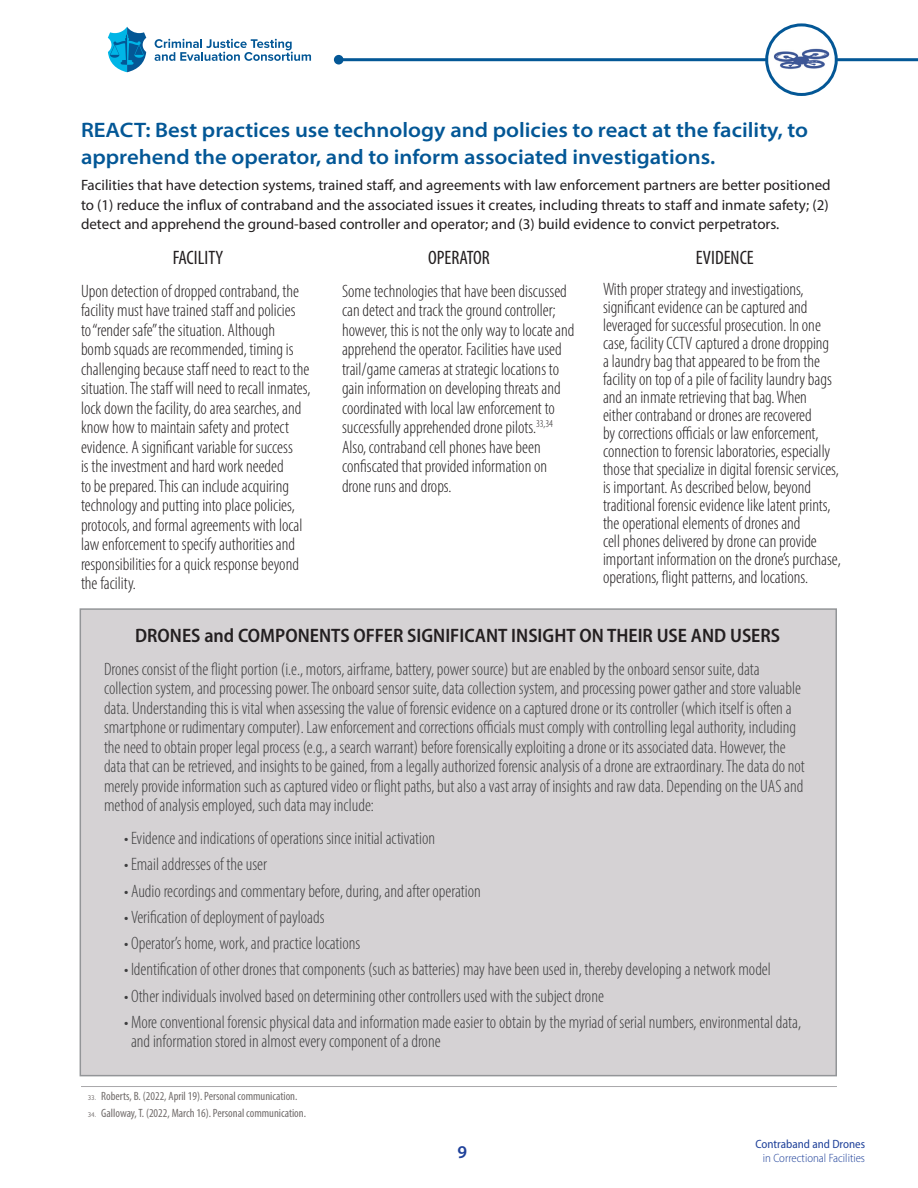
<style>
.page{position:relative;width:918px;height:1188px;background:#fff}
.page>*{position:absolute;margin:0;border:0;box-sizing:border-box;transform-origin:0 0}
.t1{font:600 semi-expanded 21px/27px "Myriad Pro";color:#035796}
.t2{font:600 semi-condensed 19.5px "Myriad Pro";color:#231f20}
.t3{font:condensed 19.5px "Myriad Pro";color:#231f20}
.t4{font:300 condensed 18px/19.5px "Myriad Pro";color:#231f20}
.t5{font:300 condensed 18px/19.5px "Myriad Pro";color:#3e3e3f}
.t6{font:600 18px "Myriad Pro";color:#1f419a}
.t7{font:15px/19.5px "Myriad Pro";color:#231f20}
.t8{font:condensed 12px "Myriad Pro";color:#726d6c}
.t9{font:300 semi-condensed 12px "Myriad Pro";color:#1f419a}
.t10{font:semi-condensed 12px "Myriad Pro";color:#1f419a}
.s1{font-family:"Gill Sans Nova";font-stretch:normal;font-size:7.05px}
</style>
<div class="page">
<hr style="left:339px;top:58px;width:579px;height:3px;background:#035796">
<div style="left:334px;top:55px;width:10px;height:10px;background:#035796;border-radius:50%"></div>
<svg style="left:155px;top:39px;width:156px;height:22px"></svg>
<svg style="left:108px;top:27px;width:38px;height:45px"></svg>
<img style="left:767px;top:25px;width:69px;height:69px;border-radius:35px">
<div style="left:765px;top:23px;width:73px;height:73px;border:3px solid #035796;border-radius:50%"></div>
<hr style="left:81px;top:1086px;width:756px;height:1px;background:#a9a8aa">
<div style="left:80px;top:608px;width:757px;height:468px;background:#d5d2d4;border:2px solid #939598"></div>
<h3 class="t1" style="left:81px;top:116px;width:729px">REACT: Best practices use technology and policies to react at the facility, to apprehend the operator, and to inform associated investigations.</h3>
<p class="t7" style="left:81px;top:175px;width:751px">Facilities that have detection systems, trained staff, and agreements with law enforcement partners are better positioned to (1) reduce the influx of contraband and the associated issues it creates, including threats to staff and inmate safety; (2) detect and apprehend the ground-based controller and operator; and (3) build evidence to convict perpetrators.</p>
<h4 class="t3" style="left:173px;top:245px;width:52px">FACILITY</h4>
<p class="t4" style="left:81px;top:281px;width:231px">Upon detection of dropped contraband, the facility must have trained staff and policies<br>to “render safe” the situation. Although<br>bomb squads are recommended, timing is challenging because staff need to react to the situation. The staff will need to recall inmates, lock down the facility, do area searches, and know how to maintain safety and protect evidence. A significant variable for success<br>is the investment and hard work needed<br>to be prepared. This can include acquiring technology and putting into place policies, protocols, and formal agreements with local law enforcement to specify authorities and responsibilities for a quick response beyond the facility.</p>
<h4 class="t3" style="left:428px;top:245px;width:63px">OPERATOR</h4>
<p class="t4" style="left:342px;top:281px;width:234px">Some technologies that have been discussed can detect and track the ground controller; however, this is not the only way to locate and apprehend the operator. Facilities have used trail/game cameras at strategic locations to gain information on developing threats and coordinated with local law enforcement to successfully apprehended drone pilots.<sup>33,34<br></sup>Also, contraband cell phones have been confiscated that provided information on drone runs and drops.</p>
<h4 class="t3" style="left:696px;top:245px;width:59px">EVIDENCE</h4>
<p class="t4" style="left:603px;top:280px;width:239px;line-height:18px">With proper strategy and investigations, significant evidence can be captured and leveraged for successful prosecution. In one case, facility CCTV captured a drone dropping<br>a laundry bag that appeared to be from the facility on top of a pile of facility laundry bags and an inmate retrieving that bag. When either contraband or drones are recovered<br>by corrections officials or law enforcement, connection to forensic laboratories, especially those that specialize in digital forensic services, is important. As described below, beyond traditional forensic evidence like latent prints, the operational elements of drones and<br>cell phones delivered by drone can provide important information on the drone’s purchase, operations, flight patterns, and locations.</p>
<h4 class="t2" style="left:135px;top:623px;width:646px">DRONES and COMPONENTS OFFER SIGNIFICANT INSIGHT ON THEIR USE AND USERS</h4>
<p class="t5" style="left:104px;top:659px;width:702px">Drones consist of the flight portion (i.e., motors, airframe, battery, power source) but are enabled by the onboard sensor suite, data collection system, and processing power. The onboard sensor suite, data collection system, and processing power gather and store valuable data. Understanding this is vital when assessing the value of forensic evidence on a captured drone or its controller (which itself is often a smartphone or rudimentary computer). Law enforcement and corrections officials must comply with controlling legal authority, including the need to obtain proper legal process (e.g., a search warrant) before forensically exploiting a drone or its associated data. However, the data that can be retrieved, and insights to be gained, from a legally authorized forensic analysis of a drone are extraordinary. The data do not merely provide information such as captured video or flight paths, but also a vast array of insights and raw data. Depending on the UAS and method of analysis employed, such data may include:</p>
<p class="t5" style="left:124px;top:828px;width:312px">• Evidence and indications of operations since initial activation</p>
<p class="t5" style="left:124px;top:855px;width:144px">• Email addresses of the user</p>
<p class="t5" style="left:124px;top:881px;width:358px">• Audio recordings and commentary before, during, and after operation</p>
<p class="t5" style="left:124px;top:907px;width:202px">• Verification of deployment of payloads</p>
<p class="t5" style="left:124px;top:933px;width:238px">• Operator’s home, work, and practice locations</p>
<p class="t5" style="left:124px;top:960px;width:648px">• Identification of other drones that components (such as batteries) may have been used in, thereby developing a network model</p>
<p class="t5" style="left:124px;top:986px;width:481px">• Other individuals involved based on determining other controllers used with the subject drone</p>
<p class="t5" style="left:131px;top:1012px;width:672px;text-indent:-7px">• More conventional forensic physical data and information made easier to obtain by the myriad of serial numbers, environmental data, and information stored in almost every component of a drone</p>
<p class="t8" style="left:88px;top:1089px;width:211px"><span class="s1">33.</span> Roberts, B. (2022, April 19). Personal communication.</p>
<p class="t8" style="left:88px;top:1106px;width:220px"><span class="s1">34.</span> Galloway, T. (2022, March 16). Personal communication.</p>
<p class="t6" style="left:458px;top:1141px;width:11px">9</p>
<p class="t10" style="left:755px;top:1136px;width:111px">Contraband and Drones</p>
<p class="t9" style="left:763px;top:1151px;width:104px">in Correctional Facilities</p>
</div>
